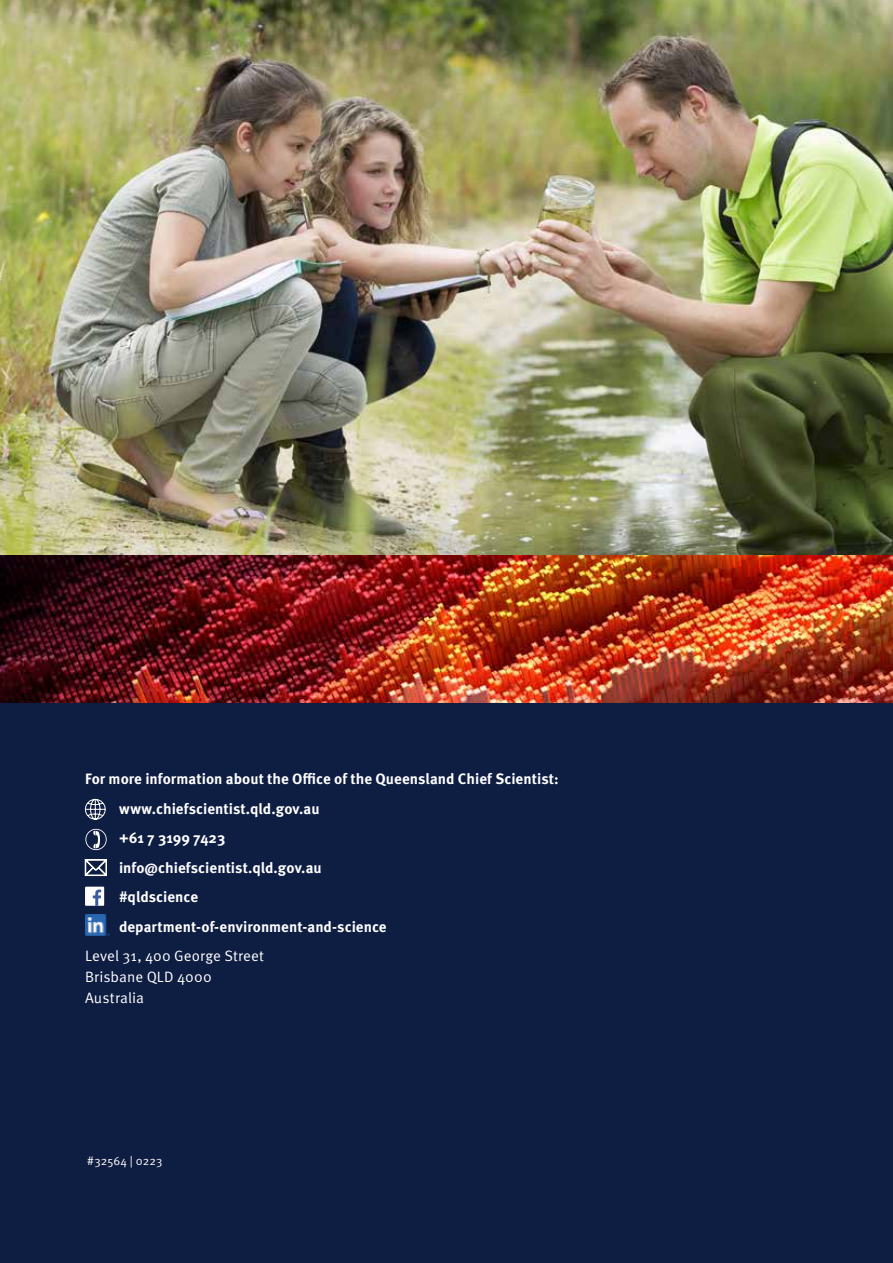
<style>
.page{position:relative;width:893px;height:1263px;background:#fff}
.page>*{position:absolute;margin:0;border:0;box-sizing:border-box;transform-origin:0 0}
.t1{font:700 15px/29.5px "Meta OT";color:#fff}
.t2{font:15px/21px "Meta OT Norm";letter-spacing:.01em;color:#fff}
.t3{font:12px "Meta OT Norm";letter-spacing:.01em;color:#fff}
</style>
<div class="page">
<div style="left:0;top:702px;width:893px;height:561px;background:#0e1d42"></div>
<img style="left:0;top:0;width:893px;height:555px">
<img style="left:0;top:555px;width:893px;height:147px">
<div style="left:85px;top:887px;width:19px;height:19px;background:#fff"></div>
<svg style="left:93px;top:889px;width:8px;height:17px"></svg>
<img style="left:85px;top:915px;width:24px;height:20px">
<p class="t1" style="left:119px;top:764px;width:441px;text-indent:-34px">For more information about the Office of the Queensland Chief Scientist: www.chiefscientist.qld.gov.au<br>+61 7 3199 7423<br>info@chiefscientist.qld.gov.au<br>#qldscience<br>department-of-environment-and-science</p>
<p class="t2" style="left:85px;top:946px;width:180px">Level 31, 400 George Street<br>Brisbane QLD 4000<br>Australia</p>
<p class="t3" style="left:87px;top:1154px;width:77px">#32564 | 0223</p>
</div>
